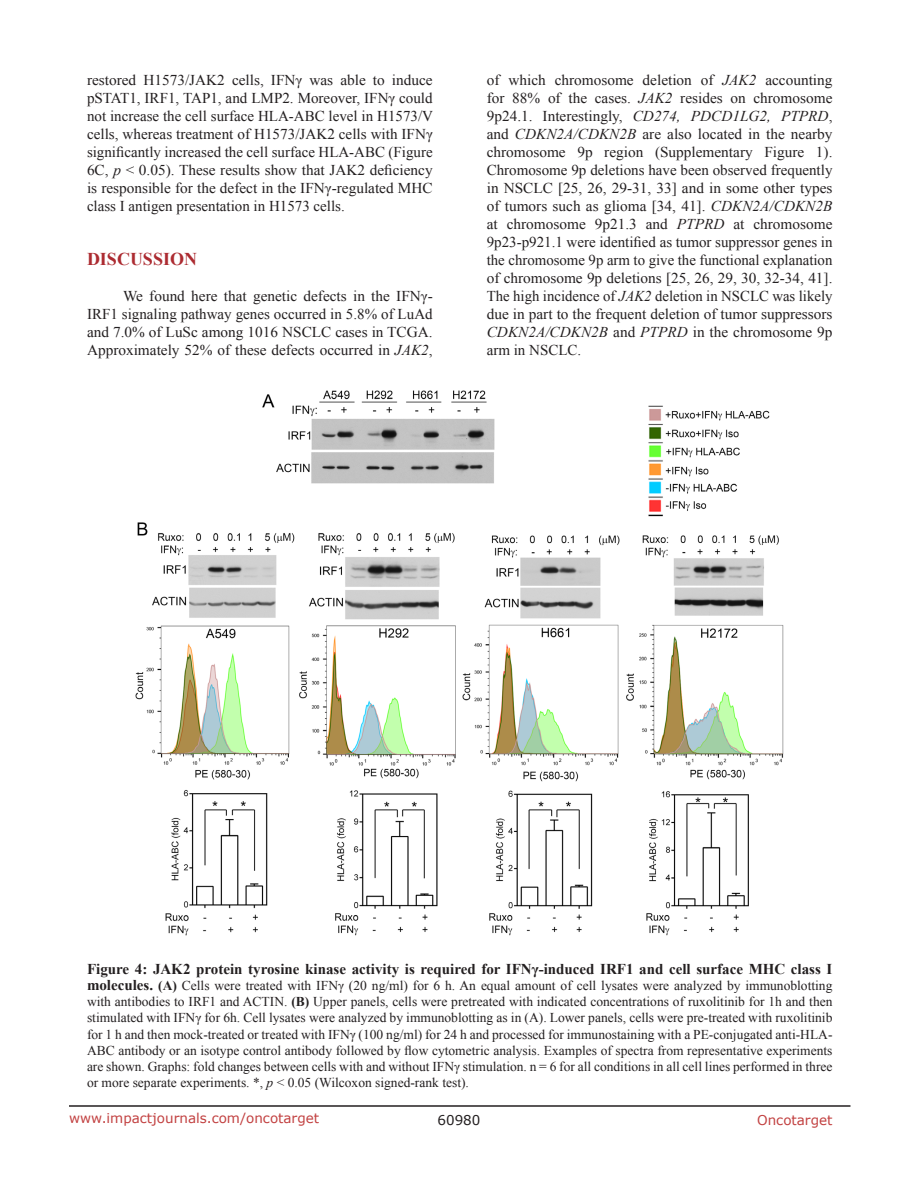
<style>
.page{position:relative;width:918px;height:1188px;background:#fff}
.page>*{position:absolute;margin:0;border:0;box-sizing:border-box;transform-origin:0 0}
.Heading{font:700 18px "Times New Roman";color:#ac2b31}
.BodyText{font:15px/18px "Times New Roman";color:#231f20;text-align:justify}
.figuretext{font:700 15px "Times New Roman";color:#231f20}
.figuretext-2{font:13.5px/16.2px "Times New Roman";color:#231f20;text-align:justify}
.t1{font:13.5px "Verdana";color:#c24141}
.t2{font:13.5px "Verdana";color:#231f20}
.s1{font-style:italic}
.s2{font-weight:700;font-size:15px}
.s3{font-weight:700}
</style>
<div class="page">
<hr style="left:69px;top:1105px;width:781px;height:2px;background:#231f20">
<img style="left:135px;top:390px;width:649px;height:546px">
<p class="BodyText" style="left:87px;top:71px;width:348px">restored H1573/JAK2 cells, IFNγ was able to induce pSTAT1, IRF1, TAP1, and LMP2. Moreover, IFNγ could not increase the cell surface HLA-ABC level in H1573/V cells, whereas treatment of H1573/JAK2 cells with IFNγ significantly increased the cell surface HLA-ABC (Figure 6C, <span class="s1">p</span> &lt; 0.05). These results show that JAK2 deficiency is responsible for the defect in the IFNγ-regulated MHC class I antigen presentation in H1573 cells.</p>
<p class="Heading" style="left:87px;top:246px;width:112px">DISCUSSION</p>
<p class="BodyText" style="left:87px;top:286px;width:347px;text-indent:36px">We found here that genetic defects in the IFNγ-IRF1 signaling pathway genes occurred in 5.8% of LuAd and 7.0% of LuSc among 1016 NSCLC cases in TCGA.<br>Approximately 52% of these defects occurred in <span class="s1">JAK2</span>,</p>
<p class="BodyText" style="left:487px;top:71px;width:347px">of which chromosome deletion of <span class="s1">JAK2</span> accounting for 88% of the cases. <span class="s1">JAK2</span> resides on chromosome 9p24.1. Interestingly, <span class="s1">CD274, PDCD1LG2, PTPRD</span>, and <span class="s1">CDKN2A/CDKN2B</span> are also located in the nearby chromosome 9p region (Supplementary Figure 1).<br>Chromosome 9p deletions have been observed frequently in NSCLC [25, 26, 29-31, 33] and in some other types of tumors such as glioma [34, 41]. <span class="s1">CDKN2A/CDKN2B </span>at chromosome 9p21.3 and <span class="s1">PTPRD</span> at chromosome 9p23-p921.1 were identified as tumor suppressor genes in the chromosome 9p arm to give the functional explanation of chromosome 9p deletions [25, 26, 29, 30, 32-34, 41].<br>The high incidence of <span class="s1">JAK2</span> deletion in NSCLC was likely due in part to the frequent deletion of tumor suppressors <span class="s1">CDKN2A/CDKN2B</span> and <span class="s1">PTPRD</span> in the chromosome 9p arm in NSCLC.</p>
<p class="figuretext" style="left:87px;top:958px;width:747px">Figure 4: JAK2 protein tyrosine kinase activity is required for IFNγ-induced IRF1 and cell surface MHC class I</p>
<p class="figuretext-2" style="left:87px;top:977px;width:747px"><span class="s2">molecules.</span> <span class="s3">(A)</span> Cells were treated with IFNγ (20 ng/ml) for 6 h. An equal amount of cell lysates were analyzed by immunoblotting with antibodies to IRF1 and ACTIN. <span class="s3">(B)</span> Upper panels, cells were pretreated with indicated concentrations of ruxolitinib for 1h and then stimulated with IFNγ for 6h. Cell lysates were analyzed by immunoblotting as in (A). Lower panels, cells were pre-treated with ruxolitinib for 1 h and then mock-treated or treated with IFNγ (100 ng/ml) for 24 h and processed for immunostaining with a PE-conjugated anti-HLA-ABC antibody or an isotype control antibody followed by flow cytometric analysis. Examples of spectra from representative experiments are shown. Graphs: fold changes between cells with and without IFNγ stimulation. n = 6 for all conditions in all cell lines performed in three or more separate experiments. *, <span class="s1">p</span> &lt; 0.05 (Wilcoxon signed-rank test).</p>
<p class="t1" style="left:69px;top:1109px;width:252px">www.impactjournals.com/oncotarget</p>
<p class="t2" style="left:438px;top:1111px;width:44px">60980</p>
<p class="t1" style="left:757px;top:1111px;width:77px">Oncotarget</p>
</div>
